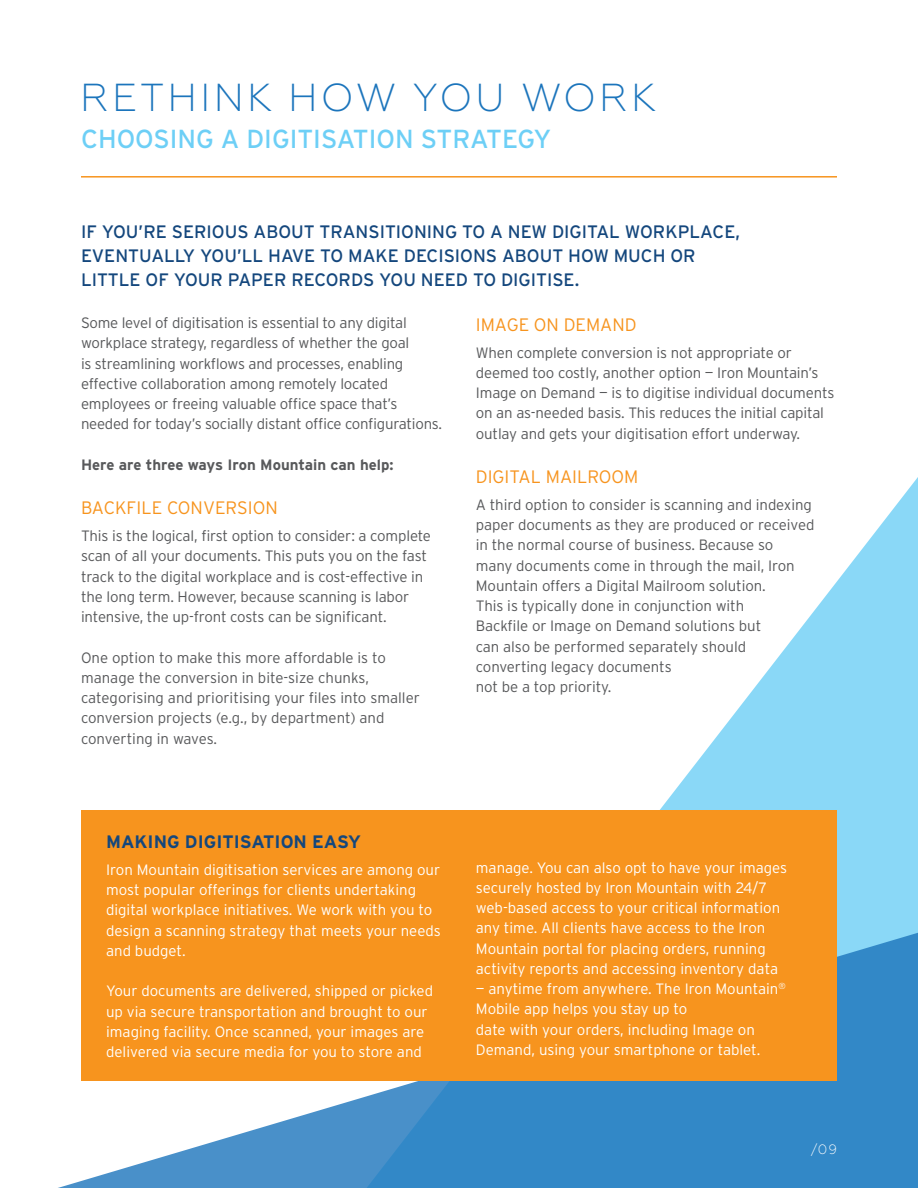
<style>
.page{position:relative;width:918px;height:1188px;background:#fff}
.page>*{position:absolute;margin:0;border:0;box-sizing:border-box;transform-origin:0 0}
.t1{font:300 39px "Geometria";letter-spacing:.08em;color:#1c75bc}
.t2{font:26.1px "Interstate";color:#6dcff6}
.t3{font:18px/24px "Interstate";color:#14477d}
.t4{font:300 18px "Interstate";color:#f7941e}
.t5{font:700 18px "Interstate";color:#14477d}
.t6{font:300 15px/20.2px "Interstate";letter-spacing:-.01em;color:#58595b}
.t7{font:300 15px/20.2px "Interstate";color:#fff}
.t8{font:700 15px "Interstate";color:#58595b}
.t9{font:300 13.5px "Geometria";color:#fff}
</style>
<div class="page">
<svg style="left:660px;top:477px;width:258px;height:412px;fill:#8ad8f7"></svg>
<svg style="left:58px;top:889px;width:860px;height:299px;fill:#3288c7"></svg>
<div style="left:81px;top:810px;width:756px;height:271px;background:#f7941e"></div>
<hr style="left:81px;top:176px;width:756px;height:2px;background:#f7941e">
<h1 class="t1" style="left:80px;top:75px;width:577px">RETHINK HOW YOU WORK</h1>
<h2 class="t2" style="left:81px;top:123px;width:472px">CHOOSING A DIGITISATION STRATEGY</h2>
<p class="t3" style="left:81px;top:219px;width:661px">IF YOU’RE SERIOUS ABOUT TRANSITIONING TO A NEW DIGITAL WORKPLACE,<br>EVENTUALLY YOU’LL HAVE TO MAKE DECISIONS ABOUT HOW MUCH OR<br>LITTLE OF YOUR PAPER RECORDS YOU NEED TO DIGITISE.</p>
<p class="t4" style="left:476px;top:313px;width:162px">IMAGE ON DEMAND</p>
<p class="t6" style="left:476px;top:342px;width:360px">When complete conversion is not appropriate or deemed too costly, another option — Iron Mountain’s Image on Demand — is to digitise individual documents on an as-needed basis. This reduces the initial capital outlay and gets your digitisation effort underway.</p>
<p class="t4" style="left:476px;top:466px;width:164px">DIGITAL MAILROOM</p>
<p class="t6" style="left:476px;top:494px;width:340px">A third option to consider is scanning and indexing paper documents as they are produced or received in the normal course of business. Because so<br>many documents come in through the mail, Iron Mountain offers a Digital Mailroom solution.<br>This is typically done in conjunction with<br>Backfile or Image on Demand solutions but<br>can also be performed separately should converting legacy documents<br>not be a top priority.</p>
<p class="t6" style="left:81px;top:313px;width:363px">Some level of digitisation is essential to any digital workplace strategy, regardless of whether the goal<br>is streamlining workflows and processes, enabling effective collaboration among remotely located employees or freeing valuable office space that’s needed for today’s socially distant office configurations.</p>
<p class="t8" style="left:81px;top:456px;width:314px">Here are three ways Iron Mountain can help:</p>
<p class="t4" style="left:81px;top:497px;width:198px">BACKFILE CONVERSION</p>
<p class="t6" style="left:81px;top:526px;width:352px">This is the logical, first option to consider: a complete scan of all your documents. This puts you on the fast track to the digital workplace and is cost-effective in the long term. However, because scanning is labor intensive, the up-front costs can be significant.</p>
<p class="t6" style="left:81px;top:647px;width:340px">One option to make this more affordable is to manage the conversion in bite-size chunks, categorising and prioritising your files into smaller conversion projects (e.g., by department) and converting in waves.</p>
<p class="t5" style="left:106px;top:831px;width:256px">MAKING DIGITISATION EASY</p>
<p class="t7" style="left:106px;top:859px;width:336px">Iron Mountain digitisation services are among our most popular offerings for clients undertaking digital workplace initiatives. We work with you to design a scanning strategy that meets your needs and budget.</p>
<p class="t7" style="left:106px;top:981px;width:328px">Your documents are delivered, shipped or picked up via secure transportation and brought to our imaging facility. Once scanned, your images are delivered via secure media for you to store and</p>
<p class="t7" style="left:476px;top:857px;width:313px">manage. You can also opt to have your images securely hosted by Iron Mountain with 24/7 web-based access to your critical information any time. All clients have access to the Iron Mountain portal for placing orders, running activity reports and accessing inventory data</p>
<p class="t7" style="left:476px;top:979px;width:311px">— anytime from anywhere. The Iron Mountain<sup>® </sup>Mobile app helps you stay up to<br>date with your orders, including Image on Demand, using your smartphone or tablet.</p>
<p class="t9" style="left:811px;top:1142px;width:28px">/09</p>
</div>
